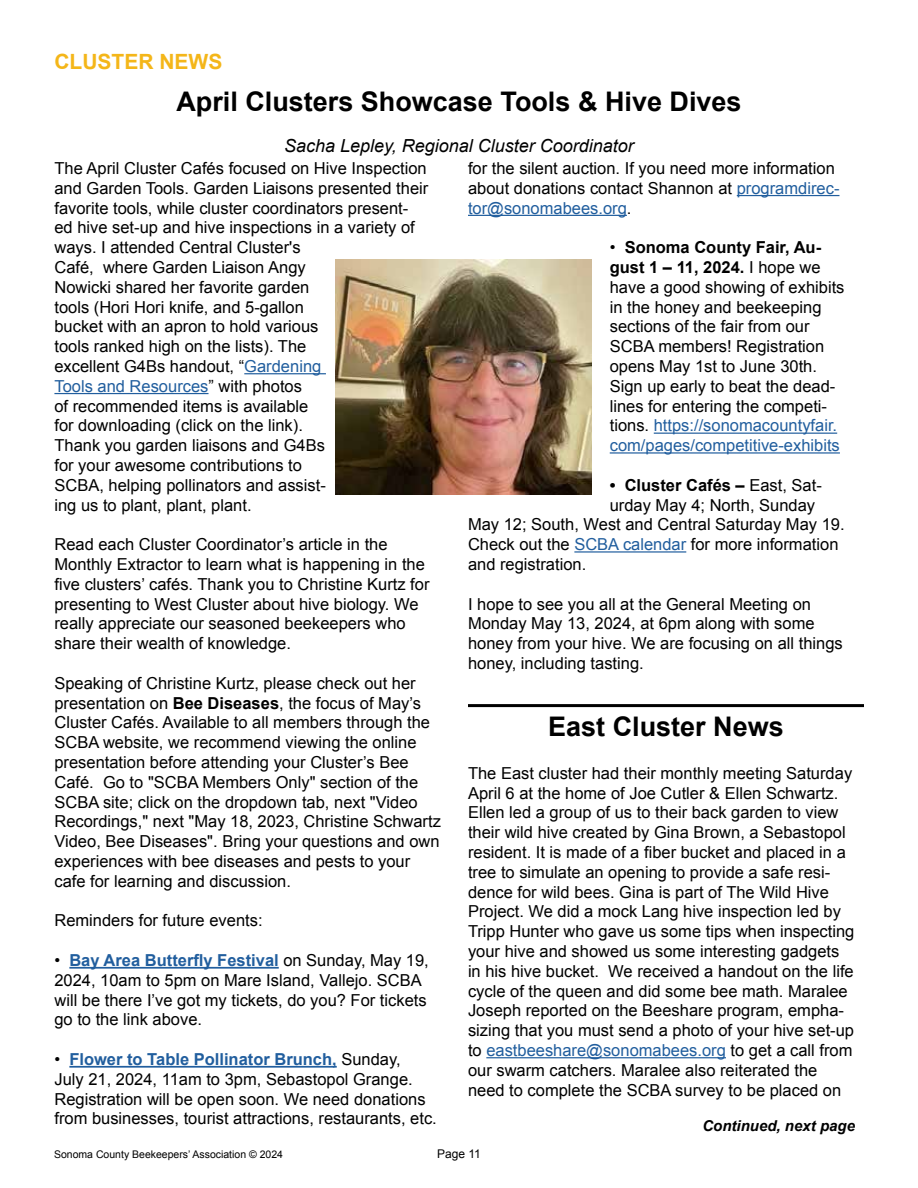
<style>
.page{position:relative;width:918px;height:1188px;background:#fff}
.page>*{position:absolute;margin:0;border:0;box-sizing:border-box;transform-origin:0 0}
.t1{font:700 27px "Arial";color:#000}
.t2{font:700 21px "Arial";color:#f4b619}
.t3{font:italic 18px "Arial";color:#000}
.t4{font:16.5px/19.8px "Arial";color:#000}
.t5{font:700 16.5px "Arial";color:#000}
.t6{font:italic 700 15px "Arial";color:#000}
.t7{font:12px "Arial";color:#000}
.t8{font:10.5px "Arial";color:#000}
.s1{color:#215e9e}
.s2{font-weight:700}
.s3{font-weight:700;color:#215e9e}
.s4{font-weight:400}
</style>
<div class="page">
<img style="left:335px;top:259px;width:257px;height:235px">
<hr style="left:244px;top:373px;width:82px;height:1px;background:#215e9e">
<hr style="left:54px;top:393px;width:155px;height:1px;background:#215e9e">
<hr style="left:69px;top:967px;width:210px;height:2px;background:#215e9e">
<hr style="left:69px;top:1066px;width:268px;height:2px;background:#215e9e">
<hr style="left:737px;top:195px;width:102px;height:1px;background:#215e9e">
<hr style="left:468px;top:215px;width:159px;height:1px;background:#215e9e">
<hr style="left:654px;top:433px;width:183px;height:1px;background:#215e9e">
<hr style="left:610px;top:452px;width:230px;height:2px;background:#215e9e">
<hr style="left:574px;top:551px;width:112px;height:2px;background:#215e9e">
<hr style="left:486px;top:1057px;width:240px;height:1px;background:#215e9e">
<hr style="left:468px;top:704px;width:396px;height:3px;background:#000">
<p class="t2" style="left:54px;top:48px;width:169px">CLUSTER NEWS</p>
<h1 class="t1" style="left:176px;top:84px;width:567px">April Clusters Showcase Tools &amp; Hive Dives</h1>
<p class="t3" style="left:284px;top:134px;width:351px">Sacha Lepley, Regional Cluster Coordinator</p>
<p class="t4" style="left:54px;top:158px;width:375px">The April Cluster Cafés focused on Hive Inspection and Garden Tools. Garden Liaisons presented their favorite tools, while cluster coordinators present&shy;ed hive set-up and hive inspections in a variety of ways. I attended Central Cluster's<br>Café, where Garden Liaison Angy<br>Nowicki shared her favorite garden<br>tools (Hori Hori knife, and 5-gallon<br>bucket with an apron to hold various<br>tools ranked high on the lists). The<br>excellent G4Bs handout, “<span class="s1">Gardening<br>Tools and Resources</span>” with photos<br>of recommended items is available<br>for downloading (click on the link).<br>Thank you garden liaisons and G4Bs<br>for your awesome contributions to<br>SCBA, helping pollinators and assist-<br>ing us to plant, plant, plant.</p>
<p class="t4" style="left:54px;top:535px;width:377px">Read each Cluster Coordinator’s article in the Monthly Extractor to learn what is happening in the five clusters’ cafés. Thank you to Christine Kurtz for presenting to West Cluster about hive biology. We really appreciate our seasoned beekeepers who share their wealth of knowledge.</p>
<p class="t4" style="left:54px;top:673px;width:388px">Speaking of Christine Kurtz, please check out her presentation on <span class="s2">Bee Diseases</span>, the focus of May’s Cluster Cafés. Available to all members through the SCBA website, we recommend viewing the online presentation before attending your Cluster’s Bee Café. Go to "SCBA Members Only" section of the SCBA site; click on the dropdown tab, next "Video Recordings," next "May 18, 2023, Christine Schwartz Video, Bee Diseases". Bring your questions and own experiences with bee diseases and pests to your cafe for learning and discussion.</p>
<p class="t4" style="left:54px;top:911px;width:210px">Reminders for future events:</p>
<p class="t4" style="left:54px;top:950px;width:376px">• <span class="s3">Bay Area Butterfly Festival</span> on Sunday, May 19, 2024, 10am to 5pm on Mare Island, Vallejo. SCBA will be there I’ve got my tickets, do you? For tickets go to the link above.</p>
<p class="t4" style="left:54px;top:1049px;width:384px">• <span class="s3">Flower to Table Pollinator Brunch,</span> Sunday,<br>July 21, 2024, 11am to 3pm, Sebastopol Grange.<br>Registration will be open soon. We need donations from businesses, tourist attractions, restaurants, etc.</p>
<p class="t4" style="left:468px;top:158px;width:373px">for the silent auction. If you need more information about donations contact Shannon at <span class="s1">programdirec&shy;tor@sonomabees.org</span>.</p>
<p class="t4" style="left:610px;top:238px;width:236px">• <span class="s2">Sonoma County Fair, Au&shy;gust 1 – 11, 2024.</span> I hope we have a good showing of exhibits in the honey and beekeeping sections of the fair from our<br>SCBA members! Registration opens May 1st to June 30th.<br>Sign up early to beat the dead&shy;lines for entering the competi&shy;tions. <span class="s1">https://sonomacountyfair. com/pages/competitive-exhibits</span></p>
<p class="t5" style="left:610px;top:474px;width:214px">• Cluster Cafés – <span class="s4">East, Sat-</span></p>
<p class="t4" style="left:610px;top:495px;width:207px">urday May 4; North, Sunday</p>
<p class="t4" style="left:468px;top:515px;width:378px">May 12; South, West and Central Saturday May 19.</p>
<p class="t4" style="left:468px;top:535px;width:372px">Check out the <span class="s1">SCBA calendar</span> for more information</p>
<p class="t4" style="left:468px;top:554px;width:120px">and registration.</p>
<p class="t4" style="left:468px;top:594px;width:376px">I hope to see you all at the General Meeting on Monday May 13, 2024, at 6pm along with some honey from your hive. We are focusing on all things honey, including tasting.</p>
<h1 class="t1" style="left:548px;top:709px;width:237px">East Cluster News</h1>
<p class="t4" style="left:468px;top:763px;width:388px">The East cluster had their monthly meeting Saturday April 6 at the home of Joe Cutler &amp; Ellen Schwartz.<br>Ellen led a group of us to their back garden to view their wild hive created by Gina Brown, a Sebastopol resident. It is made of a fiber bucket and placed in a tree to simulate an opening to provide a safe resi&shy;dence for wild bees. Gina is part of The Wild Hive Project. We did a mock Lang hive inspection led by Tripp Hunter who gave us some tips when inspecting your hive and showed us some interesting gadgets in his hive bucket. We received a handout on the life cycle of the queen and did some bee math. Maralee Joseph reported on the Beeshare program, empha&shy;sizing that you must send a photo of your hive set-up to <span class="s1">eastbeeshare@sonomabees.org</span> to get a call from our swarm catchers. Maralee also reiterated the need to complete the SCBA survey to be placed on</p>
<p class="t6" style="left:702px;top:1116px;width:154px">Continued, next page</p>
<p class="t8" style="left:54px;top:1147px;width:231px">Sonoma County Beekeepers’ Association © 2024</p>
<p class="t7" style="left:437px;top:1146px;width:45px">Page 11</p>
</div>
